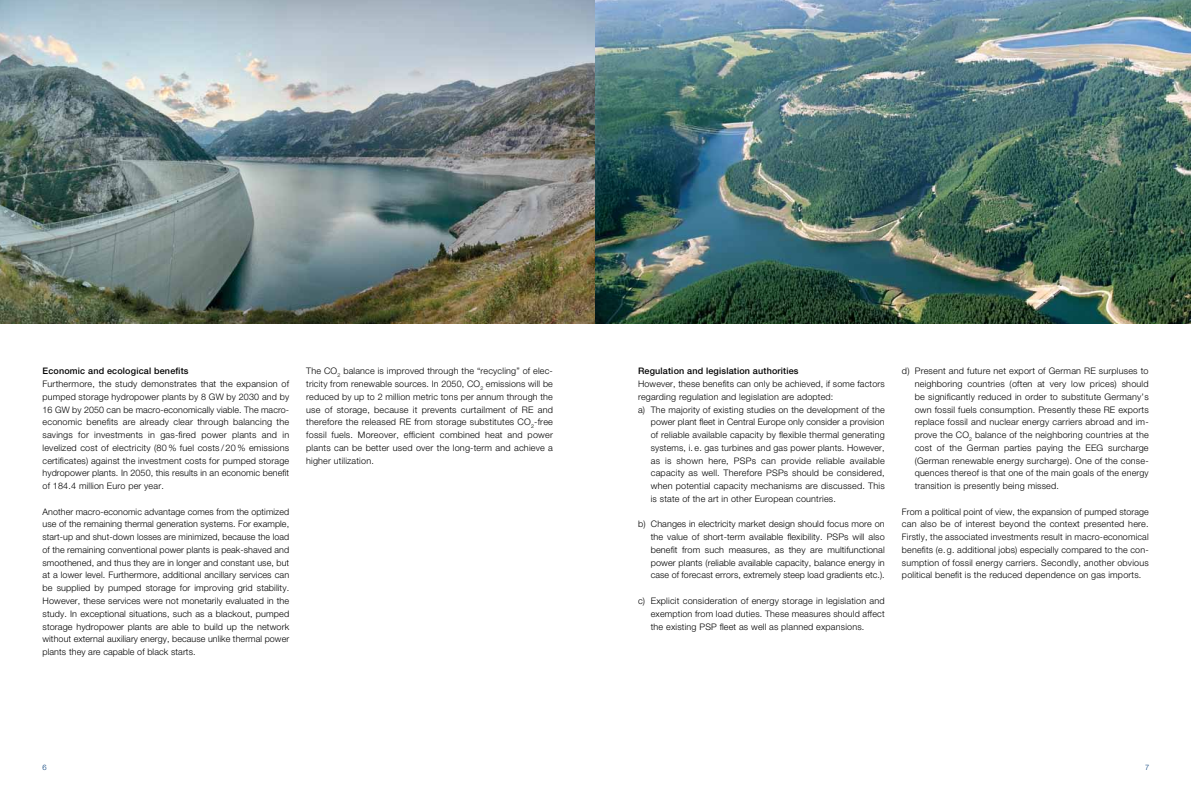
<style>
.page{position:relative;width:1191px;height:794px;background:#fff}
.page>*{position:absolute;margin:0;border:0;box-sizing:border-box;transform-origin:0 0}
.t1{font:300 9px/12.8px "Helvetica Neue LT Pro";letter-spacing:.02em;color:#000;text-align:justify}
.t2{font:500 9px "Helvetica Neue LT Pro";letter-spacing:.02em;color:#000}
.t3{font:300 7.5px "Helvetica Neue LT Pro";color:#003b77}
</style>
<div class="page">
<img style="left:0;top:0;width:1191px;height:323px">
<p class="t2" style="left:43px;top:366px;width:147px">Economic and ecological benefits</p>
<p class="t1" style="left:43px;top:377px;width:248px">Furthermore, the study demonstrates that the expansion of pumped storage hydropower plants by 8 GW by 2030 and by 16 GW by 2050 can be macro-economically viable. The macro&shy;economic benefits are already clear through balancing the savings for investments in gas-fired power plants and in levelized cost of electricity (80 % fuel costs / 20 % emissions certificates) against the investment costs for pumped storage hydropower plants. In 2050, this results in an economic benefit of 184.4 million Euro per year.</p>
<p class="t1" style="left:43px;top:505px;width:248px">Another macro-economic advantage comes from the optimized use of the remaining thermal generation systems. For example, start-up and shut-down losses are minimized, because the load of the remaining conventional power plants is peak-shaved and smoothened, and thus they are in longer and constant use, but at a lower level. Furthermore, additional ancillary services can be supplied by pumped storage for improving grid stability.<br>However, these services were not monetarily evaluated in the study. In exceptional situations, such as a blackout, pumped storage hydropower plants are able to build up the network without external auxiliary energy, because unlike thermal power plants they are capable of black starts.</p>
<p class="t1" style="left:306px;top:364px;width:248px">The CO<sub>2</sub> balance is improved through the “recycling” of elec&shy;tricity from renewable sources. In 2050, CO<sub>2</sub> emissions will be reduced by up to 2 million metric tons per annum through the use of storage, because it prevents curtailment of RE and therefore the released RE from storage substitutes CO<sub>2</sub>-free fossil fuels. Moreover, efficient combined heat and power plants can be better used over the long-term and achieve a higher utilization.</p>
<p class="t2" style="left:638px;top:366px;width:162px">Regulation and legislation authorities</p>
<p class="t1" style="left:638px;top:377px;width:248px">However, these benefits can only be achieved, if some factors</p>
<p class="t1" style="left:638px;top:390px;width:197px">regarding regulation and legislation are adopted:</p>
<p class="t1" style="left:638px;top:403px;width:248px">a) The majority of existing studies on the development of the</p>
<p class="t1" style="left:651px;top:415px;width:235px">power plant fleet in Central Europe only consider a provision</p>
<p class="t1" style="left:651px;top:428px;width:235px">of reliable available capacity by flexible thermal generating</p>
<p class="t1" style="left:651px;top:441px;width:235px">systems, i. e. gas turbines and gas power plants. However,</p>
<p class="t1" style="left:651px;top:454px;width:235px">as is shown here, PSPs can provide reliable available</p>
<p class="t1" style="left:651px;top:466px;width:235px">capacity as well. Therefore PSPs should be considered,</p>
<p class="t1" style="left:651px;top:479px;width:235px">when potential capacity mechanisms are discussed. This</p>
<p class="t1" style="left:651px;top:492px;width:187px">is state of the art in other European countries.</p>
<p class="t1" style="left:651px;top:517px;width:235px;text-indent:-13px">b) Changes in electricity market design should focus more on the value of short-term available flexibility. PSPs will also benefit from such measures, as they are multifunctional power plants (reliable available capacity, balance energy in case of forecast errors, extremely steep load gradients etc.).</p>
<p class="t1" style="left:651px;top:594px;width:235px;text-indent:-13px">c) Explicit consideration of energy storage in legislation and exemption from load duties. These measures should affect the existing PSP fleet as well as planned expansions.</p>
<p class="t1" style="left:914px;top:364px;width:235px;text-indent:-13px">d) Present and future net export of German RE surpluses to neighboring countries (often at very low prices) should be significantly reduced in order to substitute Germany’s own fossil fuels consumption. Presently these RE exports replace fossil and nuclear energy carriers abroad and im&shy;prove the CO<sub>2</sub> balance of the neighboring countries at the cost of the German parties paying the EEG surcharge (German renewable energy surcharge). One of the conse&shy;quences thereof is that one of the main goals of the energy transition is presently being missed.</p>
<p class="t1" style="left:902px;top:505px;width:248px">From a political point of view, the expansion of pumped storage can also be of interest beyond the context presented here.<br>Firstly, the associated investments result in macro-economical benefits (e. g. additional jobs) especially compared to the con&shy;sumption of fossil energy carriers. Secondly, another obvious political benefit is the reduced dependence on gas imports.</p>
<p class="t3" style="left:43px;top:762px;width:6px">6</p>
<p class="t3" style="left:1145px;top:762px;width:6px">7</p>
</div>
